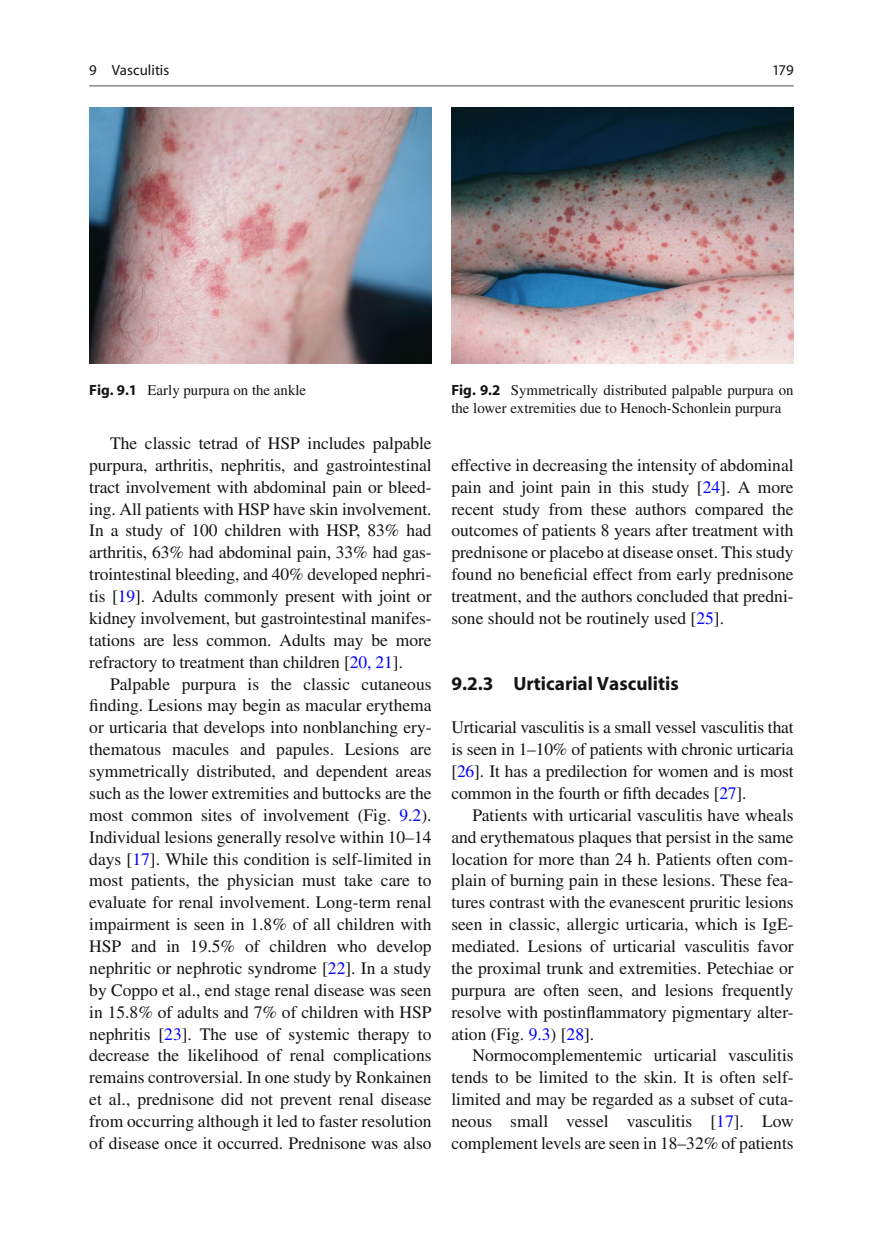
<style>
.page{position:relative;width:883px;height:1260px;background:#fff}
.page>*{position:absolute;margin:0;border:0;box-sizing:border-box;transform-origin:0 0}
.t1{font:700 19.25px "Myriad";color:#131413}
.t2{font:17.5px/21.9px "Times";color:#131413;text-align:justify}
.t3{font:14.88px/17.5px "Times";color:#131413}
.t4{font:14.88px "Myriad";color:#131413}
.s1{font-family:"Myriad";font-weight:700}
.s2{color:#00f}
</style>
<div class="page">
<hr style="left:89px;top:85px;width:705px;height:2px;background:#989898">
<img style="left:89px;top:107px;width:343px;height:257px">
<img style="left:451px;top:107px;width:343px;height:257px">
<p class="t4" style="left:89px;top:64px;width:82px">9 Vasculitis</p>
<p class="t4" style="left:772px;top:64px;width:23px">179</p>
<p class="t3" style="left:89px;top:383px;width:218px"><span class="s1">Fig. 9.1</span> Early purpura on the ankle</p>
<p class="t3" style="left:451px;top:383px;width:344px"><span class="s1">Fig. 9.2</span> Symmetrically distributed palpable purpura on the lower extremities due to Henoch-Schonlein purpura</p>
<p class="t2" style="left:89px;top:434px;width:344px;text-indent:21px">The classic tetrad of HSP includes palpable purpura, arthritis, nephritis, and gastrointestinal tract involvement with abdominal pain or bleed&shy;ing. All patients with HSP have skin involvement.<br>In a study of 100 children with HSP, 83% had arthritis, 63% had abdominal pain, 33% had gas&shy;trointestinal bleeding, and 40% developed nephri&shy;tis [ <span class="s2">19</span> ] . Adults commonly present with joint or kidney involvement, but gastrointestinal manifes&shy;tations are less common. Adults may be more refractory to treatment than children [ <span class="s2">20, 21</span> ] .</p>
<p class="t2" style="left:89px;top:674px;width:344px;text-indent:21px">Palpable purpura is the classic cutaneous fi nding. Lesions may begin as macular erythema or urticaria that develops into nonblanching ery&shy;thematous macules and papules. Lesions are symmetrically distributed, and dependent areas such as the lower extremities and buttocks are the most common sites of involvement (Fig. <span class="s2">9.2</span> ).<br>Individual lesions generally resolve within 10–14 days [ <span class="s2">17</span> ] . While this condition is self-limited in most patients, the physician must take care to evaluate for renal involvement. Long-term renal impairment is seen in 1.8% of all children with HSP and in 19.5% of children who develop nephritic or nephrotic syndrome [ <span class="s2">22</span> ] . In a study by Coppo et al., end stage renal disease was seen in 15.8% of adults and 7% of children with HSP nephritis [ <span class="s2">23</span> ] . The use of systemic therapy to decrease the likelihood of renal complications remains controversial. In one study by Ronkainen et al., prednisone did not prevent renal disease from occurring although it led to faster resolution of disease once it occurred. Prednisone was also</p>
<p class="t2" style="left:451px;top:456px;width:344px">effective in decreasing the intensity of abdominal pain and joint pain in this study [ <span class="s2">24</span> ] . A more recent study from these authors compared the outcomes of patients 8 years after treatment with prednisone or placebo at disease onset. This study found no bene fi cial effect from early prednisone treatment, and the authors concluded that predni&shy;sone should not be routinely used [ <span class="s2">25</span> ] .</p>
<p class="t1" style="left:451px;top:676px;width:229px">9.2.3 Urticarial Vasculitis</p>
<p class="t2" style="left:451px;top:718px;width:344px">Urticarial vasculitis is a small vessel vasculitis that is seen in 1–10% of patients with chronic urticaria [ <span class="s2">26</span> ] . It has a predilection for women and is most common in the fourth or fi fth decades [ <span class="s2">27</span> ] .</p>
<p class="t2" style="left:451px;top:806px;width:344px;text-indent:21px">Patients with urticarial vasculitis have wheals and erythematous plaques that persist in the same location for more than 24 h. Patients often com&shy;plain of burning pain in these lesions. These fea&shy;tures contrast with the evanescent pruritic lesions seen in classic, allergic urticaria, which is IgE&shy;mediated. Lesions of urticarial vasculitis favor the proximal trunk and extremities. Petechiae or purpura are often seen, and lesions frequently resolve with postin fl ammatory pigmentary alter&shy;ation (Fig. <span class="s2">9.3</span> ) [ <span class="s2">28</span> ] .</p>
<p class="t2" style="left:451px;top:1046px;width:344px;text-indent:21px">Normocomplementemic urticarial vasculitis tends to be limited to the skin. It is often self&shy;limited and may be regarded as a subset of cuta&shy;neous small vessel vasculitis [ <span class="s2">17</span> ] . Low complement levels are seen in 18–32% of patients</p>
</div>
